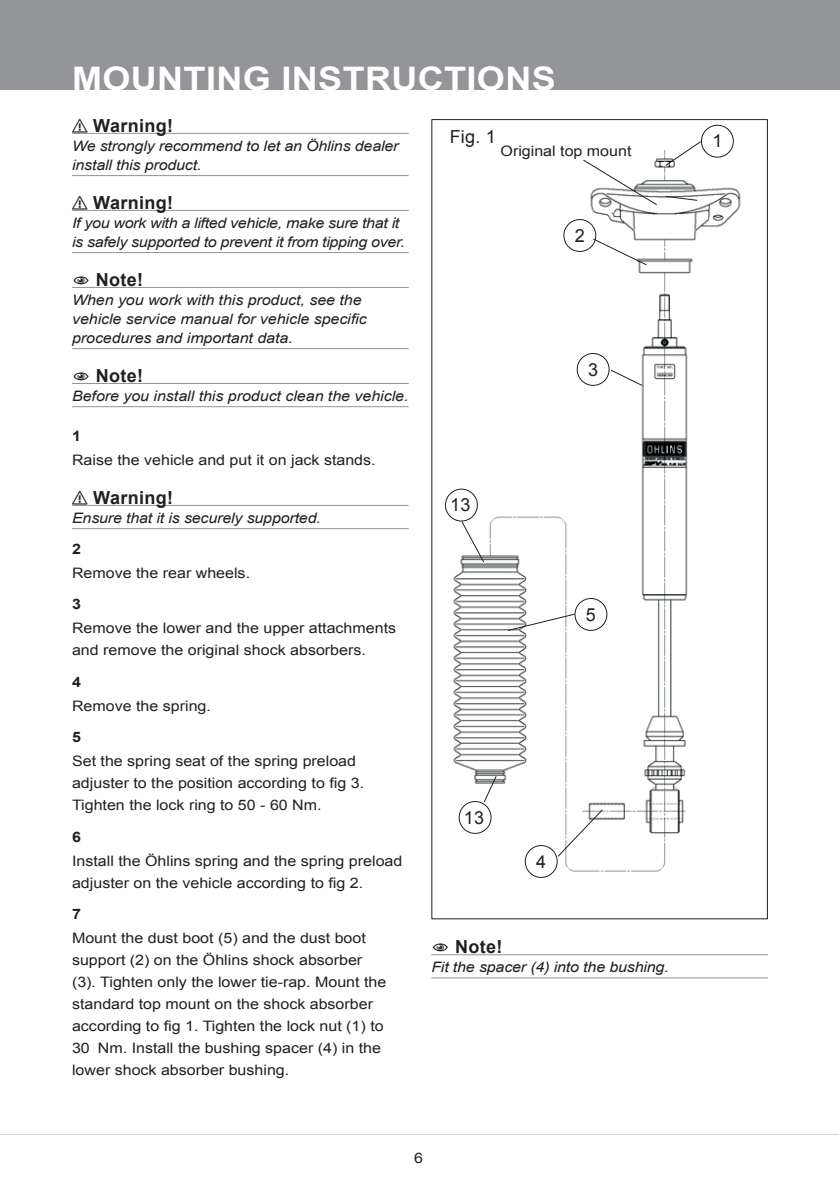
<style>
.page{position:relative;width:840px;height:1191px;background:#fff}
.page>*{position:absolute;margin:0;border:0;box-sizing:border-box;transform-origin:0 0}
.t1{font:700 32.4px "Arial";letter-spacing:.01em;color:#fff;scale:1.11 1}
.t2{font:700 18px "Arial";letter-spacing:.02em;color:#231f20}
.t3{font:18px "Arial";letter-spacing:.01em;color:#231f20}
.t4{font:14.4px/22px "Arial";color:#231f20;scale:1.11 1}
.t5{font:italic 14.4px/19px "Arial";letter-spacing:-.01em;color:#231f20;scale:1.11 1}
.t6{font:700 14.4px "Arial";color:#231f20;scale:1.11 1}
</style>
<div class="page">
<div style="left:0;top:0;width:839px;height:90px;background:#939598"></div>
<hr style="left:0;top:1134px;width:838px;height:1px;background:#d1d2d4">
<img style="left:446px;top:144px;width:295px;height:734px">
<hr style="left:72px;top:505px;width:336px;height:1px;background:#939598">
<hr style="left:72px;top:528px;width:336px;height:1px;background:#939598">
<hr style="left:72px;top:133px;width:336px;height:1px;background:#939598">
<hr style="left:72px;top:175px;width:336px;height:1px;background:#939598">
<hr style="left:72px;top:210px;width:336px;height:1px;background:#939598">
<hr style="left:72px;top:252px;width:336px;height:1px;background:#939598">
<hr style="left:72px;top:287px;width:336px;height:1px;background:#939598">
<hr style="left:72px;top:348px;width:336px;height:1px;background:#939598">
<hr style="left:72px;top:383px;width:336px;height:1px;background:#939598">
<hr style="left:72px;top:406px;width:336px;height:1px;background:#939598">
<svg style="left:609px;top:369px;width:34px;height:18px"></svg>
<svg style="left:664px;top:195px;width:34px;height:6px"></svg>
<svg style="left:664px;top:141px;width:37px;height:26px"></svg>
<svg style="left:581px;top:159px;width:76px;height:47px"></svg>
<svg style="left:591px;top:238px;width:56px;height:28px"></svg>
<svg style="left:482px;top:775px;width:15px;height:28px"></svg>
<svg style="left:506px;top:613px;width:69px;height:18px"></svg>
<svg style="left:460px;top:520px;width:24px;height:43px"></svg>
<hr style="left:431px;top:954px;width:336px;height:1px;background:#939598">
<hr style="left:431px;top:977px;width:336px;height:1px;background:#939598">
<svg style="left:556px;top:808px;width:47px;height:49px"></svg>
<div style="left:700px;top:125px;width:33px;height:33px;border:1px solid #231f20;border-radius:50%"></div>
<div style="left:563px;top:219px;width:33px;height:33px;border:1px solid #231f20;border-radius:50%"></div>
<div style="left:576px;top:353px;width:33px;height:33px;border:1px solid #231f20;border-radius:50%"></div>
<div style="left:524px;top:845px;width:33px;height:33px;border:1px solid #231f20;border-radius:50%"></div>
<div style="left:574px;top:598px;width:33px;height:33px;border:1px solid #231f20;border-radius:50%"></div>
<div style="left:444px;top:488px;width:33px;height:33px;border:1px solid #231f20;border-radius:50%"></div>
<div style="left:458px;top:801px;width:33px;height:33px;border:1px solid #231f20;border-radius:50%"></div>
<h1 class="t1" style="left:72px;top:57px;width:437px">MOUNTING INSTRUCTIONS</h1>
<p class="t2" style="left:72px;top:113px;width:103px">⚠ Warning!</p>
<p class="t5" style="left:72px;top:136px;width:295px">We strongly recommend to let an Öhlins dealer install this product.</p>
<p class="t2" style="left:72px;top:190px;width:103px">⚠ Warning!</p>
<p class="t5" style="left:72px;top:213px;width:301px">If you work with a lifted vehicle, make sure that it is safely supported to prevent it from tipping over.</p>
<p class="t2" style="left:96px;top:267px;width:49px">Note!</p>
<p class="t5" style="left:72px;top:290px;width:267px">When you work with this product, see the vehicle service manual for vehicle specific procedures and important data.</p>
<p class="t2" style="left:96px;top:363px;width:49px">Note!</p>
<p class="t5" style="left:72px;top:386px;width:304px">Before you install this product clean the vehicle.</p>
<p class="t3" style="left:449px;top:125px;width:47px">Fig. 1</p>
<p class="t3" style="left:712px;top:129px;width:12px">1</p>
<p class="t4" style="left:500px;top:140px;width:119px">Original top mount</p>
<p class="t3" style="left:574px;top:223px;width:12px">2</p>
<p class="t3" style="left:587px;top:357px;width:12px">3</p>
<p class="t6" style="left:72px;top:426px;width:10px">1</p>
<p class="t4" style="left:72px;top:449px;width:275px">Raise the vehicle and put it on jack stands.</p>
<p class="t2" style="left:72px;top:485px;width:103px">⚠ Warning!</p>
<p class="t5" style="left:72px;top:508px;width:225px">Ensure that it is securely supported.</p>
<p class="t6" style="left:72px;top:539px;width:10px">2</p>
<p class="t4" style="left:72px;top:562px;width:162px">Remove the rear wheels.</p>
<p class="t6" style="left:72px;top:595px;width:10px">3</p>
<p class="t4" style="left:72px;top:617px;width:293px">Remove the lower and the upper attachments and remove the original shock absorbers.</p>
<p class="t6" style="left:72px;top:672px;width:10px">4</p>
<p class="t4" style="left:72px;top:695px;width:126px">Remove the spring.</p>
<p class="t6" style="left:72px;top:727px;width:10px">5</p>
<p class="t4" style="left:72px;top:750px;width:264px">Set the spring seat of the spring preload adjuster to the position according to fig 3.<br>Tighten the lock ring to 50 - 60 Nm.</p>
<p class="t6" style="left:72px;top:827px;width:10px">6</p>
<p class="t4" style="left:72px;top:849px;width:299px">Install the Öhlins spring and the spring preload adjuster on the vehicle according to fig 2.</p>
<p class="t6" style="left:72px;top:904px;width:10px">7</p>
<p class="t4" style="left:72px;top:927px;width:284px">Mount the dust boot (5) and the dust boot support (2) on the Öhlins shock absorber (3). Tighten only the lower tie-rap. Mount the standard top mount on the shock absorber according to fig 1. Tighten the lock nut (1) to 30 Nm. Install the bushing spacer (4) in the lower shock absorber bushing.</p>
<p class="t3" style="left:450px;top:493px;width:22px">13</p>
<p class="t3" style="left:585px;top:602px;width:12px">5</p>
<p class="t3" style="left:463px;top:805px;width:22px">13</p>
<p class="t3" style="left:536px;top:849px;width:12px">4</p>
<p class="t2" style="left:455px;top:934px;width:49px">Note!</p>
<p class="t5" style="left:431px;top:957px;width:215px">Fit the spacer (4) into the bushing.</p>
<p class="t4" style="left:414px;top:1147px;width:10px">6</p>
</div>
